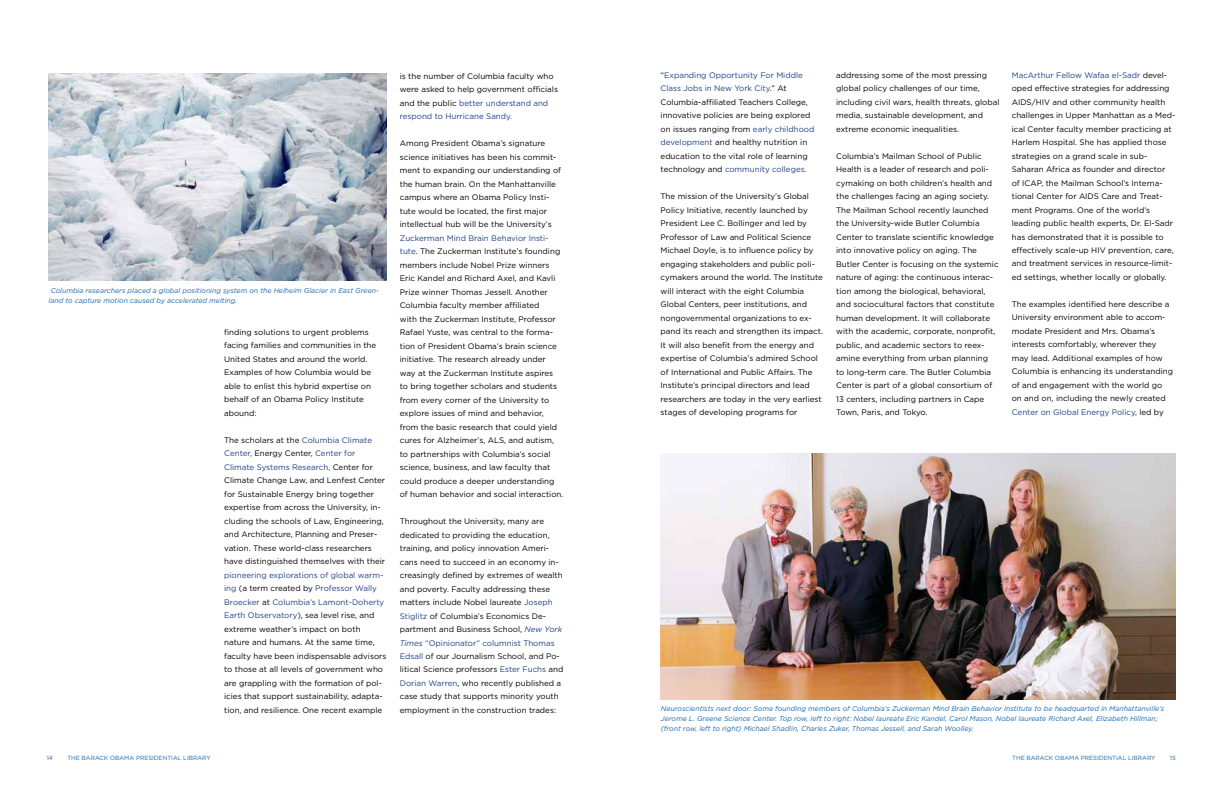
<style>
.page{position:relative;width:1224px;height:792px;background:#fff}
.page>*{position:absolute;margin:0;border:0;box-sizing:border-box;transform-origin:0 0}
.t1{font:8px/13.5px "Gotham";color:#000}
.t2{font:italic 7px/10px "Gotham";color:#1468b1}
.t3{font:6px "Gotham";color:#1468b1}
.s1{color:#214184}
.s2{font-style:italic;color:#214184}
</style>
<div class="page">
<img style="left:661px;top:453px;width:514px;height:247px">
<img style="left:49px;top:73px;width:337px;height:207px">
<p class="t2" style="left:49px;top:286px;width:332px">Columbia researchers placed a global positioning system on the Helheim Glacier in East Green&shy;land to capture motion caused by accelerated melting.</p>
<p class="t1" style="left:224px;top:325px;width:154px">finding solutions to urgent problems facing families and communities in the<br>United States and around the world.<br>Examples of how Columbia would be able to enlist this hybrid expertise on behalf of an Obama Policy I nstitute abound:</p>
<p class="t1" style="left:224px;top:433px;width:163px">The scholars at the <span class="s1">Columbia Climate Center,</span> Energy Center, <span class="s1">Center for Climate Systems Research,</span> Center for Climate Change Law, and Lenfest Center for Sustainable Energy bring together expertise from across the University, in&shy;cluding the schools of Law, Engineering, and Architecture, Planning and Preser&shy;vation. These world-class researchers have distinguished themselves with their</p>
<p class="t1" style="left:224px;top:568px;width:164px"><span class="s1">pioneering explorations of global warm&shy;ing</span> (a term created by <span class="s1">Professor Wally Broecker</span> at <span class="s1">Columbia’s Lamont-Doherty Earth Observatory</span>), sea level rise, and extreme weather’s impact on both nature and humans. At the same time, faculty have been indispensable advisors to those at all levels of government who are grappling with the formation of pol&shy;icies that support sustainability, adapta&shy;tion, and resilience. One recent example</p>
<p class="t1" style="left:400px;top:69px;width:160px">is the number of Columbia faculty who were asked to help government officials and the public <span class="s1">better understand and respond to H urricane Sandy.</span></p>
<p class="t1" style="left:400px;top:136px;width:163px">Among President Obama’s signature science initiatives has been his commit&shy;ment to expanding our understanding of the human brain. On the Manhattanville campus where an Obama Policy I nsti&shy;tute would be located, the first major intellectual hub will be the University’s</p>
<p class="t1" style="left:400px;top:231px;width:162px"><span class="s1">Zuckerman M ind Brain Behavior I nsti&shy;tute</span>. The Zuckerman I nstitute’s founding members include Nobel Prize winners Eric Kandel and Richard Axel, and Kavli Prize winner Thomas Jessell. Another Columbia faculty member affiliated<br>with the Zuckerman I nstitute, Professor Rafael Yuste, was central to the forma&shy;tion of President Obama’s brain science initiative. The research already under way at the Zuckerman I nstitute aspires to bring together scholars and students from every corner of the University to explore issues of mind and behavior, from the basic research that could yield cures for Alzheimer’s, ALS</p>
<p class="t1" style="left:400px;top:433px;width:165px;text-indent:104px">, and autism, to partnerships with Columbia’s social science, business, and law faculty that could produce a deeper understanding of human behavior and social interaction.</p>
<p class="t1" style="left:400px;top:514px;width:165px">Throughout the University, many are dedicated to providing the education, training, and policy innovation Ameri&shy;cans need to succeed in an economy in&shy;creasingly defined by extremes of wealth and poverty. Faculty addressing these matters include Nobel laureate <span class="s1">Joseph Stiglitz</span> of Columbia’s Economics De&shy;partment and Business School, <span class="s2">New York Times</span> <span class="s1">“Opinionator” columnist Thomas Edsall</span> of our Journalism School, and Po&shy;litical Science professors <span class="s1">Ester Fuchs</span> and <span class="s1">Dorian Warren</span>, who recently published a case study that supports minority youth employment in the construction trades:</p>
<p class="t1" style="left:661px;top:68px;width:155px">“<span class="s1">Expanding Opportunity For M iddle Class Jobs in N ew York City</span>.” At Columbia-affiliated Teachers College, innovative policies are being explored on issues ranging from <span class="s1">early childhood development</span> and healthy nutrition in education to the vital role of learning technology and <span class="s1">community colleges.</span></p>
<p class="t1" style="left:661px;top:189px;width:164px">The mission of the University’s Global Policy I nitiative, recently launched by President Lee C. Bollinger and led by Professor of Law and Political Science<br>M ichael Doyle, is to influence policy by engaging stakeholders and public poli&shy;cymakers around the world. The I nstitute will interact with the eight Columbia Global Centers, peer institutions, and nongovernmental organizations to ex&shy;pand its reach and strengthen its impact.<br>It will also benefit from the energy and expertise of Columbia’s admired School of I nternational and Public Affairs. The<br>I nstitute’s principal directors and lead researchers are today in the very earliest stages of developing programs for</p>
<p class="t1" style="left:836px;top:68px;width:165px">addressing some of the most pressing global policy challenges of our time, including civil wars, health threats, global media, sustainable development, and extreme economic inequalities.</p>
<p class="t1" style="left:836px;top:149px;width:164px">Columbia’s Mailman School of Public Health is a leader of research and poli&shy;cymaking on both children’s health and the challenges facing an aging society.<br>The Mailman School recently launched the University-wide Butler Columbia Center to translate scientific knowledge into innovative policy on aging. The Butler Center is focusing on the systemic nature of aging: the continuous interac&shy;tion among the biological, behavioral, and sociocultural factors that constitute human development. It will collaborate with the academic, corporate, nonprofit, public, and academic sectors to reex&shy;amine everything from urban planning<br>to long-term care. The Butler Columbia Center is part of a global consortium of 13 centers, including partners in Cape Town, Paris, and Tokyo.</p>
<p class="t1" style="left:1012px;top:68px;width:159px"><span class="s1">MacArthur Fellow Wafaa el-Sadr</span> devel&shy;oped effective strategies for addressing<br>AIDS</p>
<p class="t1" style="left:1012px;top:95px;width:165px;text-indent:20px">/HIV and other community health challenges in Upper Manhattan as a Med&shy;ical Center faculty member practicing at<br>Harlem Hospital. She has applied those strategies on a grand scale in sub-<br>Saharan Africa as founder and director of ICA</p>
<p class="t1" style="left:1012px;top:176px;width:152px;text-indent:25px">P, the Mailman School’s I nterna&shy;tional Center for AIDS</p>
<p class="t1" style="left:1012px;top:189px;width:164px;text-indent:90px">Care and Treat&shy;ment Programs. One of the world’s leading public health experts, Dr. El-Sadr has demonstrated that it is possible to effectively scale-up HIV prevention, care, and treatment services in resource-limit&shy;ed settings, whether locally or globally.</p>
<p class="t1" style="left:1012px;top:297px;width:163px">The examples identified here describe a University environment able to accom&shy;modate President and M rs. Obama’s interests comfortably, wherever they may lead. Additional examples of how Columbia is enhancing its understanding of and engagement with the world go on and on, including the newly created <span class="s1">Center on Global Energy Policy,</span> led by</p>
<p class="t2" style="left:661px;top:703px;width:505px">Neuroscientists next door: Some founding members of Columbia’s Zuckerman Mind Brain Behavior Institute to be headquarted in Manhattanville’s<br>Jerome L. Greene Science Center. Top row, left to right: Nobel laureate Eric Kandel, Carol Mason, Nobel laureate Richard Axel, Elizabeth Hillman; (front row, left to right) Michael Shadlin, Charles Zuker, Thomas Jessell, and Sarah Woolley.</p>
<p class="t3" style="left:47px;top:754px;width:8px">14</p>
<p class="t3" style="left:67px;top:754px;width:145px">The Barack Obama Presidential Library</p>
<p class="t3" style="left:1012px;top:754px;width:145px">The Barack Obama Presidential Library</p>
<p class="t3" style="left:1170px;top:754px;width:7px">15</p>
</div>
